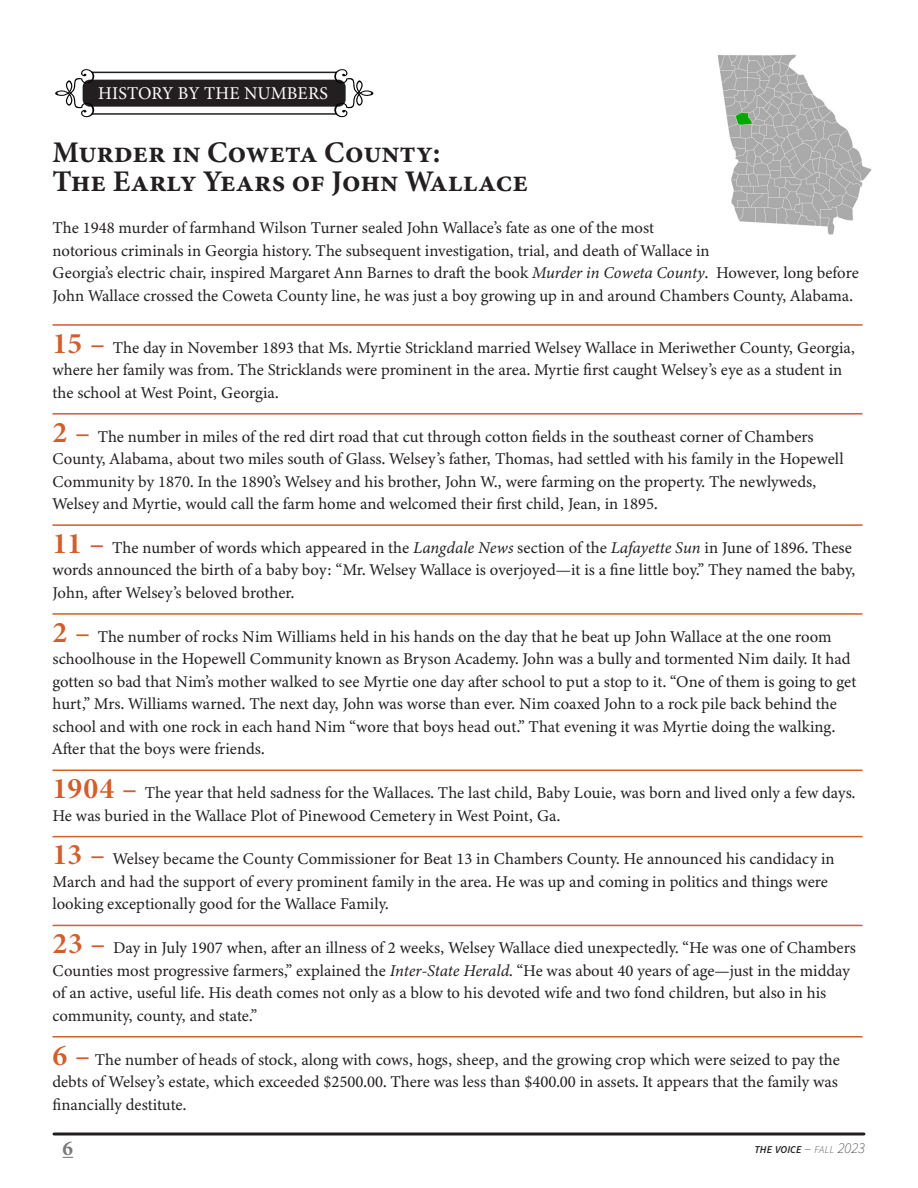
<style>
.page{position:relative;width:918px;height:1188px;background:#fff}
.page>*{position:absolute;margin:0;border:0;box-sizing:border-box;transform-origin:0 0}
.t1{font:700 30px/28.5px "Minion Pro";color:#231f20}
.t2{font:700 21px "Minion Pro";color:#76787b}
.t3{font:18px "Minion Pro";letter-spacing:.01em;color:#fff}
.t4{font:16.5px/22.5px "Minion Variable Concept";color:#231f20}
.t5{font:italic 10.5px "Source Sans Variable";color:#231f20}
.s1{font-style:italic}
.s2{font-size:30px;color:#d25e2c}
.s3{font-size:15px}
</style>
<div class="page">
<svg style="left:54px;top:1132px;width:810px;height:4px;background:#595657"></svg>
<div style="left:83px;top:80px;width:263px;height:27px;background:#231f20;border-radius:7px"></div>
<hr style="left:92px;top:72px;width:244px;height:1px;background:#231f20">
<hr style="left:92px;top:113px;width:244px;height:2px;background:#231f20">
<svg style="left:333px;top:69px;width:41px;height:49px"></svg>
<svg style="left:55px;top:69px;width:41px;height:49px"></svg>
<hr style="left:52px;top:324px;width:810px;height:2px;background:#d25e2c">
<hr style="left:52px;top:413px;width:810px;height:2px;background:#d25e2c">
<hr style="left:52px;top:524px;width:810px;height:2px;background:#d25e2c">
<hr style="left:52px;top:613px;width:810px;height:2px;background:#d25e2c">
<hr style="left:52px;top:770px;width:810px;height:1px;background:#d25e2c">
<hr style="left:52px;top:836px;width:810px;height:1px;background:#d25e2c">
<hr style="left:52px;top:925px;width:810px;height:1px;background:#d25e2c">
<hr style="left:52px;top:1036px;width:810px;height:2px;background:#d25e2c">
<img style="left:717px;top:54px;width:155px;height:181px">
<p class="t3" style="left:98px;top:81px;width:231px">HISTORY BY THE NUMBERS</p>
<h1 class="t1" style="left:52px;top:138px;width:477px">Murder in Coweta County:<br>The Early Years of John Wallace</h1>
<p class="t4" style="left:52px;top:217px;width:808px">The 1948 murder of farmhand Wilson Turner sealed John Wallace’s fate as one of the most<br>notorious criminals in Georgia history. The subsequent investigation, trial, and death of Wallace in<br>Georgia’s electric chair, inspired Margaret Ann Barnes to draft the book <span class="s1">Murder in Coweta County</span>. However, long before John Wallace crossed the Coweta County line, he was just a boy growing up in and around Chambers County, Alabama.</p>
<p class="t4" style="left:52px;top:336px;width:804px"><span class="s2">15 –</span> The day in November 1893 that Ms. Myrtie Strickland married Welsey Wallace in Meriwether County, Georgia, where her family was from. The Stricklands were prominent in the area. Myrtie first caught Welsey’s eye as a student in the school at West Point, Georgia.</p>
<p class="t4" style="left:52px;top:425px;width:793px"><span class="s2">2 –</span> The number in miles of the red dirt road that cut through cotton fields in the southeast corner of Chambers County, Alabama, about two miles south of Glass. Welsey’s father, Thomas, had settled with his family in the Hopewell Community by 1870. In the 1890’s Welsey and his brother, John W., were farming on the property. The newlyweds, Welsey and Myrtie, would call the farm home and welcomed their first child, Jean, in 1895.</p>
<p class="t4" style="left:52px;top:536px;width:804px"><span class="s2">11 –</span> The number of words which appeared in the <span class="s1">Langdale News</span> section of the <span class="s1">Lafayette Sun</span> in June of 1896. These words announced the birth of a baby boy: “Mr. Welsey Wallace is overjoyed—it is a fine little boy.” They named the baby,<br>John, after Welsey’s beloved brother.</p>
<p class="t4" style="left:52px;top:625px;width:805px"><span class="s2">2 –</span> The number of rocks Nim Williams held in his hands on the day that he beat up John Wallace at the one room schoolhouse in the Hopewell Community known as Bryson Academy. John was a bully and tormented Nim daily. It had gotten so bad that Nim’s mother walked to see Myrtie one day after school to put a stop to it. “One of them is going to get hurt,” Mrs. Williams warned. The next day, John was worse than ever. Nim coaxed John to a rock pile back behind the school and with one rock in each hand Nim “wore that boys head out.” That evening it was Myrtie doing the walking.<br>After that the boys were friends.</p>
<p class="t4" style="left:52px;top:781px;width:804px"><span class="s2">1904 –</span> The year that held sadness for the Wallaces. The last child, Baby Louie, was born and lived only a few days.<br>He was buried in the Wallace Plot of Pinewood Cemetery in West Point, Ga.</p>
<p class="t4" style="left:52px;top:848px;width:784px"><span class="s2">13 –</span> Welsey became the County Commissioner for Beat 13 in Chambers County. He announced his candidacy in<br>March and had the support of every prominent family in the area. He was up and coming in politics and things were looking exceptionally good for the Wallace Family.</p>
<p class="t4" style="left:52px;top:937px;width:805px"><span class="s2">23 –</span> Day in July 1907 when, after an illness of 2 weeks, Welsey Wallace died unexpectedly. “He was one of Chambers Counties most progressive farmers,” explained the <span class="s1">Inter-State Herald</span>. “He was about 40 years of age—just in the midday of an active, useful life. His death comes not only as a blow to his devoted wife and two fond children, but also in his community, county, and state.”</p>
<p class="t4" style="left:52px;top:1048px;width:789px;text-align:justify"><span class="s2">6 –</span> The number of heads of stock, along with cows, hogs, sheep, and the growing crop which were seized to pay the debts of Welsey’s estate, which exceeded $2500.00. There was less than $400.00 in assets. It appears that the family was financially destitute.</p>
<p class="t2" style="left:63px;top:1134px;width:12px">6</p>
<p class="t5" style="left:755px;top:1143px;width:112px">THE VOICE <span class="s3">–</span> FALL <span class="s3">2023</span></p>
</div>
